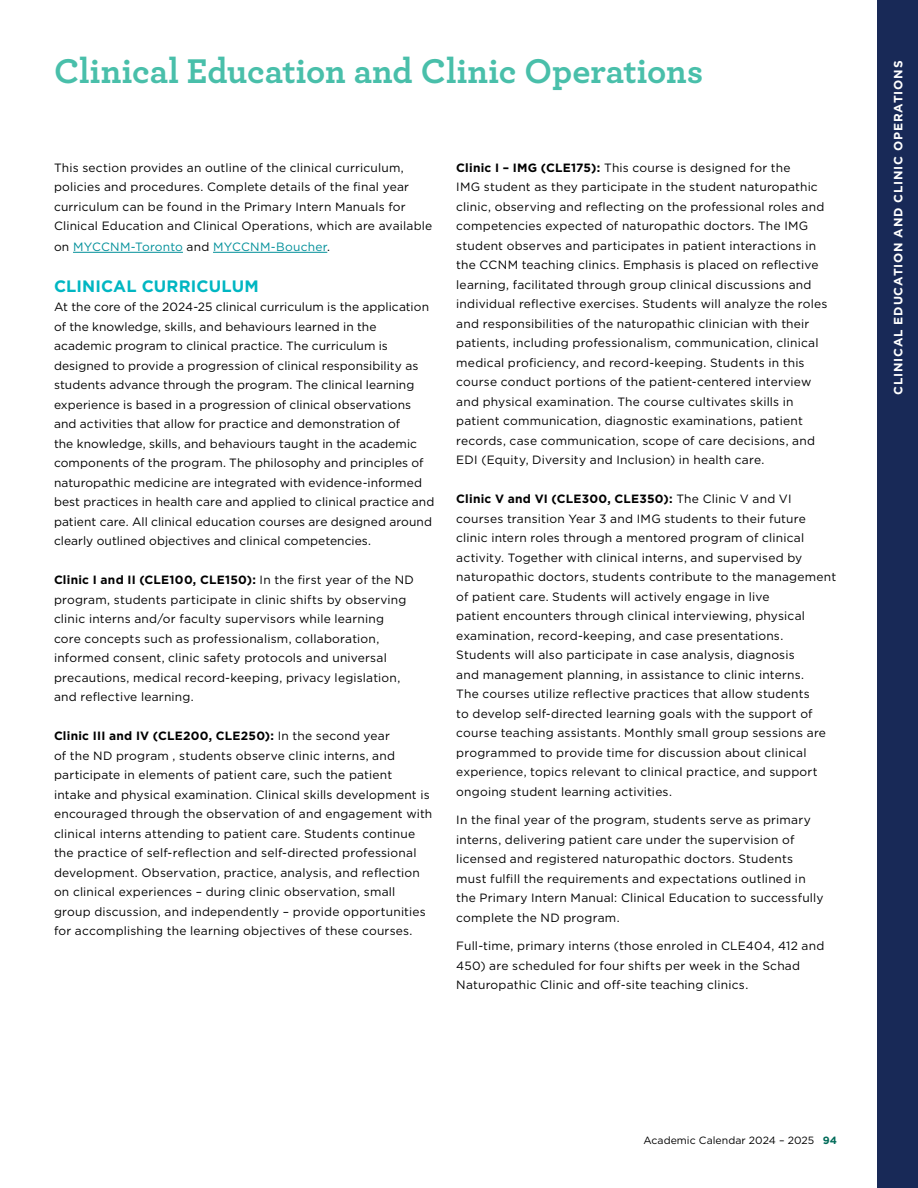
<style>
.page{position:relative;width:918px;height:1188px;background:#fff}
.page>*{position:absolute;margin:0;border:0;box-sizing:border-box;transform-origin:0 0}
.t1{font:700 36px "Archer";color:#49bfaa}
.t2{font:700 16.5px "Gotham";letter-spacing:.005em;color:#00b6c2}
.t3{font:12px/19.5px "Gotham";letter-spacing:.015em;color:#000}
.t4{font:700 12px "Gotham";letter-spacing:.07em;color:#fff}
.t5{font:12px "Gotham";letter-spacing:.02em;color:#008f99}
.t6{font:10.5px "Gotham";letter-spacing:.005em;color:#000}
.s1{color:#000}
.s2{font-weight:700}
.s3{font-weight:700;color:#006b59}
</style>
<div class="page">
<div style="left:878px;top:0;width:40px;height:1188px;background:#182957"></div>
<hr style="left:73px;top:252px;width:110px;height:1px;background:#008f99">
<hr style="left:213px;top:252px;width:114px;height:1px;background:#008f99">
<h1 class="t1" style="left:54px;top:42px;width:651px">Clinical Education and Clinic Operations</h1>
<p class="t4" style="left:890px;top:395px;width:336px;rotate:-90deg">CLINICAL EDUCATION AND CLINIC OPERATIONS</p>
<p class="t3" style="left:54px;top:157px;width:380px">This section provides an outline of the clinical curriculum, policies and procedures. Complete details of the final year curriculum can be found in the Primary Intern Manuals for Clinical Education and Clinical Operations, which are available</p>
<p class="t5" style="left:54px;top:239px;width:276px"><span class="s1">on</span> MYCCNM-Toronto <span class="s1">and</span> MYCCNM-Boucher<span class="s1">.</span></p>
<h2 class="t2" style="left:54px;top:275px;width:206px">CLINICAL CURRICULUM</h2>
<p class="t3" style="left:54px;top:297px;width:382px">At the core of the 2024-25 clinical curriculum is the application of the knowledge, skills, and behaviours learned in the academic program to clinical practice. The curriculum is designed to provide a progression of clinical responsibility as students advance through the program. The clinical learning experience is based in a progression of clinical observations and activities that allow for practice and demonstration of<br>the knowledge, skills, and behaviours taught in the academic components of the program. The philosophy and principles of naturopathic medicine are integrated with evidence-informed best practices in health care and applied to clinical practice and patient care. All clinical education courses are designed around clearly outlined objectives and clinical competencies.</p>
<p class="t3" style="left:54px;top:570px;width:361px"><span class="s2">Clinic I and II (CLE100, CLE150):</span> In the first year of the ND program, students participate in clinic shifts by observing clinic interns and/or faculty supervisors while learning core concepts such as professionalism, collaboration, informed consent, clinic safety protocols and universal precautions, medical record-keeping, privacy legislation, and reflective learning.</p>
<p class="t3" style="left:54px;top:726px;width:380px"><span class="s2">Clinic III and IV (CLE200, CLE250):</span> In the second year<br>of the ND program , students observe clinic interns, and participate in elements of patient care, such the patient<br>intake and physical examination. Clinical skills development is encouraged through the observation of and engagement with clinical interns attending to patient care. Students continue the practice of self-reflection and self-directed professional development. Observation, practice, analysis, and reflection on clinical experiences – during clinic observation, small group discussion, and independently – provide opportunities for accomplishing the learning objectives of these courses.</p>
<p class="t3" style="left:456px;top:157px;width:373px"><span class="s2">Clinic I – IMG (CLE175):</span> This course is designed for the<br>IMG student as they participate in the student naturopathic clinic, observing and reflecting on the professional roles and competencies expected of naturopathic doctors. The IMG student observes and participates in patient interactions in the CCNM teaching clinics. Emphasis is placed on reflective learning, facilitated through group clinical discussions and individual reflective exercises. Students will analyze the roles and responsibilities of the naturopathic clinician with their patients, including professionalism, communication, clinical medical proficiency, and record-keeping. Students in this course conduct portions of the patient-centered interview and physical examination. The course cultivates skills in patient communication, diagnostic examinations, patient records, case communication, scope of care decisions, and EDI (Equity, Diversity and Inclusion) in health care.</p>
<p class="t3" style="left:456px;top:489px;width:381px"><span class="s2">Clinic V and VI (CLE300, CLE350):</span> The Clinic V and VI courses transition Year 3 and IMG students to their future clinic intern roles through a mentored program of clinical activity. Together with clinical interns, and supervised by naturopathic doctors, students contribute to the management of patient care. Students will actively engage in live<br>patient encounters through clinical interviewing, physical examination, record-keeping, and case presentations.<br>Students will also participate in case analysis, diagnosis<br>and management planning, in assistance to clinic interns.<br>The courses utilize reflective practices that allow students<br>to develop self-directed learning goals with the support of course teaching assistants. Monthly small group sessions are programmed to provide time for discussion about clinical experience, topics relevant to clinical practice, and support ongoing student learning activities.</p>
<p class="t3" style="left:456px;top:810px;width:369px">In the final year of the program, students serve as primary interns, delivering patient care under the supervision of licensed and registered naturopathic doctors. Students must fulfill the requirements and expectations outlined in the Primary Intern Manual: Clinical Education to successfully complete the ND program.</p>
<p class="t3" style="left:456px;top:936px;width:370px">Full-time, primary interns (those enroled in CLE404, 412 and<br>450) are scheduled for four shifts per week in the Schad<br>Naturopathic Clinic and off-site teaching clinics.</p>
<p class="t6" style="left:643px;top:1134px;width:195px">Academic Calendar 2024 – 2025 <span class="s3">94</span></p>
</div>
